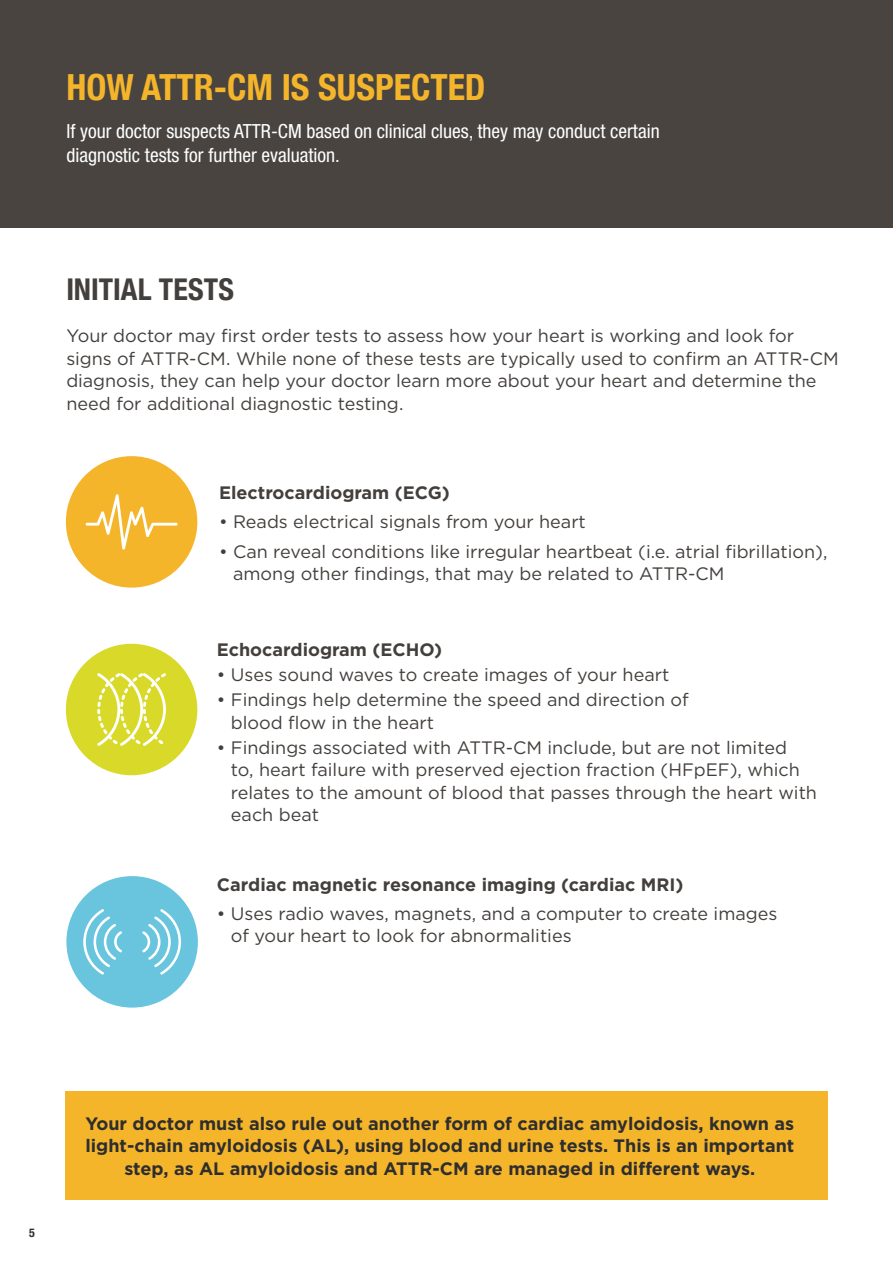
<style>
.page{position:relative;width:893px;height:1263px;background:#fff}
.page>*{position:absolute;margin:0;border:0;box-sizing:border-box;transform-origin:0 0}
.t1{font:700 condensed 36px "Helvetica Neue";color:#f5b52b}
.t2{font:700 condensed 30px "Helvetica Neue";color:#433f3c}
.t3{font:condensed 19.5px/24px "Helvetica Neue LT Std";color:#fff}
.t4{font:18px/22.5px "Gotham";color:#433f3c}
.t5{font:700 18px/22.5px "Gotham";color:#2e2e2f;text-align:center}
.t6{font:700 18px "Gotham";color:#433f3c}
.t7{font:700 condensed 12px "Helvetica Neue LT Std";color:#2e2e2f}
</style>
<div class="page">
<div style="left:0;top:0;width:893px;height:227px;background:#494440"></div>
<div style="left:65px;top:1091px;width:763px;height:108px;background:#f5b52b"></div>
<div style="left:66px;top:456px;width:131px;height:132px;background:#f5b52b;border-radius:50%"></div>
<svg style="left:86px;top:494px;width:92px;height:55px"></svg>
<div style="left:66px;top:876px;width:132px;height:131px;background:#69c4de;border-radius:50%"></div>
<svg style="left:142px;top:909px;width:39px;height:65px"></svg>
<svg style="left:83px;top:909px;width:39px;height:65px"></svg>
<div style="left:66px;top:644px;width:131px;height:131px;background:#d9d929;border-radius:50%"></div>
<svg style="left:97px;top:673px;width:69px;height:73px"></svg>
<h1 class="t1" style="left:66px;top:57px;width:421px">HOW ATTR-CM IS SUSPECTED</h1>
<p class="t3" style="left:66px;top:119px;width:595px">If your doctor suspects ATTR-CM based on clinical clues, they may conduct certain diagnostic tests for further evaluation.</p>
<h2 class="t2" style="left:66px;top:264px;width:169px">INITIAL TESTS</h2>
<p class="t4" style="left:66px;top:324px;width:774px">Your doctor may first order tests to assess how your heart is working and look for signs of ATTR-CM. While none of these tests are typically used to confirm an ATTR-CM diagnosis, they can help your doctor learn more about your heart and determine the need for additional diagnostic testing.</p>
<p class="t6" style="left:219px;top:481px;width:232px">Electrocardiogram (ECG)</p>
<p class="t4" style="left:219px;top:510px;width:368px">• Reads electrical signals from your heart</p>
<p class="t4" style="left:233px;top:540px;width:596px;text-indent:-14px">• Can reveal conditions like irregular heartbeat (i.e. atrial fibrillation), among other findings, that may be related to ATTR-CM</p>
<p class="t6" style="left:217px;top:638px;width:227px">Echocardiogram (ECHO)</p>
<p class="t4" style="left:217px;top:663px;width:454px">• Uses sound waves to create images of your heart</p>
<p class="t4" style="left:231px;top:688px;width:459px;text-indent:-14px">• Findings help determine the speed and direction of blood flow in the heart</p>
<p class="t4" style="left:231px;top:735px;width:588px;text-indent:-14px">• Findings associated with ATTR-CM include, but are not limited<br>to, heart failure with preserved ejection fraction (HFpEF), which relates to the amount of blood that passes through the heart with each beat</p>
<p class="t6" style="left:217px;top:872px;width:468px">Cardiac magnetic resonance imaging (cardiac MRI)</p>
<p class="t4" style="left:231px;top:902px;width:548px;text-indent:-14px">• Uses radio waves, magnets, and a computer to create images of your heart to look for abnormalities</p>
<p class="t7" style="left:29px;top:1226px;width:7px">5</p>
<p class="t5" style="left:85px;top:1112px;width:710px">Your doctor must also rule out another form of cardiac amyloidosis, known as light-chain amyloidosis (AL), using blood and urine tests. This is an important step, as AL amyloidosis and ATTR-CM are managed in different ways.</p>
</div>
